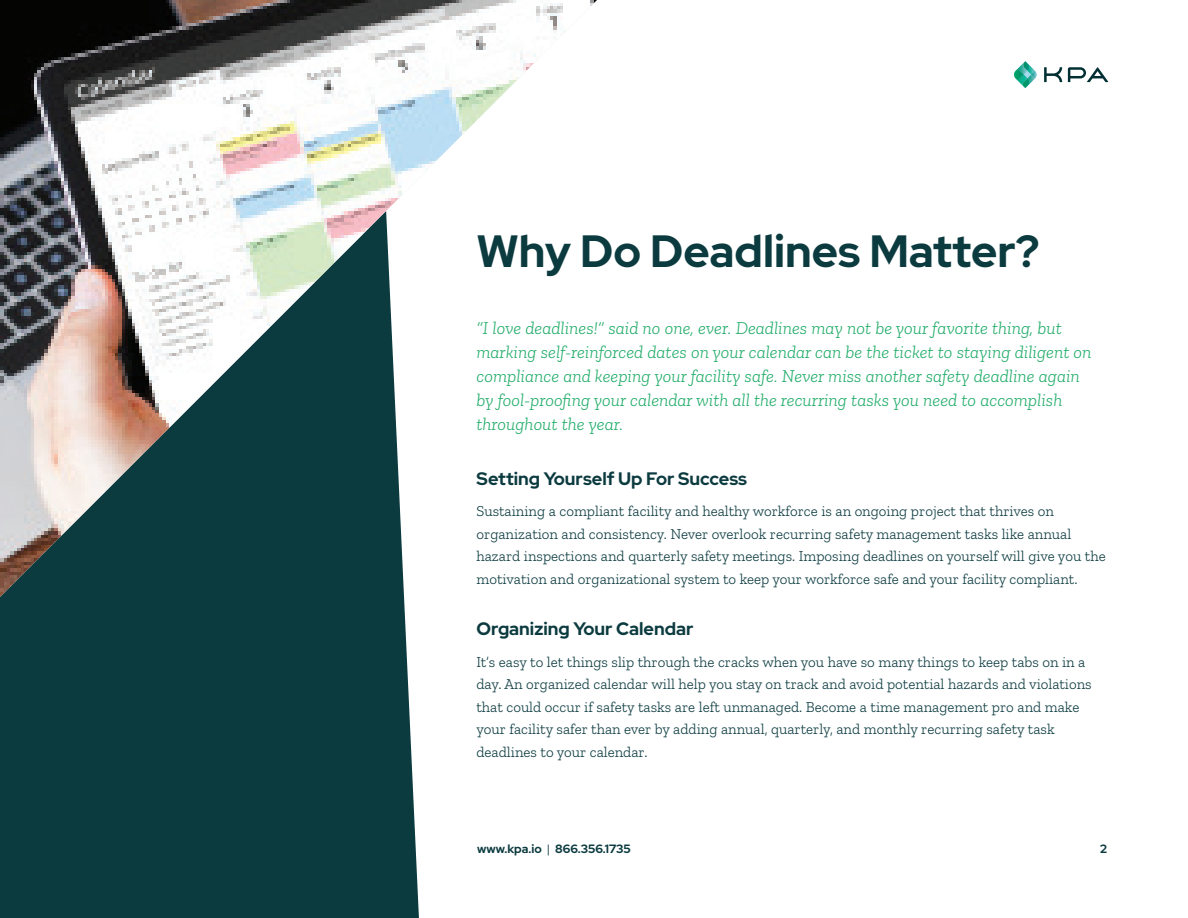
<style>
.page{position:relative;width:1188px;height:918px;background:#fff}
.page>*{position:absolute;margin:0;border:0;box-sizing:border-box;transform-origin:0 0}
.t1{font:700 45px "Red Hat Display";color:#0b3a3f}
.t2{font:italic 300 18px/24px "Zilla Slab";color:#21ac69}
.t3{font:700 18px "Red Hat Display";color:#0b3a3f}
.t4{font:300 15px/22.5px "Zilla Slab";color:#0b3a3f}
.t5{font:700 12px "Red Hat Display";color:#0b3a3f}
.s1{font-weight:400}
</style>
<div class="page">
<div style="left:0;top:597px;width:419px;height:321px;background:#0b3a3f"></div>
<svg style="left:1014px;top:61px;width:23px;height:27px"></svg>
<svg style="left:1044px;top:67px;width:18px;height:15px"></svg>
<svg style="left:1068px;top:67px;width:40px;height:15px"></svg>
<img style="left:0;top:0;width:597px;height:597px">
<h1 class="t1" style="left:476px;top:221px;width:564px">Why Do Deadlines Matter?</h1>
<p class="t2" style="left:476px;top:316px;width:617px">“I love deadlines!” said no one, ever. Deadlines may not be your favorite thing, but marking self-reinforced dates on your calendar can be the ticket to staying diligent on compliance and keeping your facility safe. Never miss another safety deadline again by fool-proofing your calendar with all the recurring tasks you need to accomplish throughout the year.</p>
<p class="t3" style="left:476px;top:467px;width:272px">Setting Yourself Up For Success</p>
<p class="t4" style="left:476px;top:500px;width:631px">Sustaining a compliant facility and healthy workforce is an ongoing project that thrives on organization and consistency. Never overlook recurring safety management tasks like annual hazard inspections and quarterly safety meetings. Imposing deadlines on yourself will give you the motivation and organizational system to keep your workforce safe and your facility compliant.</p>
<p class="t3" style="left:476px;top:617px;width:218px">Organizing Your Calendar</p>
<p class="t4" style="left:476px;top:651px;width:617px">It’s easy to let things slip through the cracks when you have so many things to keep tabs on in a day. An organized calendar will help you stay on track and avoid potential hazards and violations that could occur if safety tasks are left unmanaged. Become a time management pro and make your facility safer than ever by adding annual, quarterly, and monthly recurring safety task deadlines to your calendar.</p>
<p class="t5" style="left:477px;top:841px;width:155px">www.kpa.io <span class="s1">|</span> 866.356.1735</p>
<p class="t5" style="left:1100px;top:841px;width:8px">2</p>
</div>
